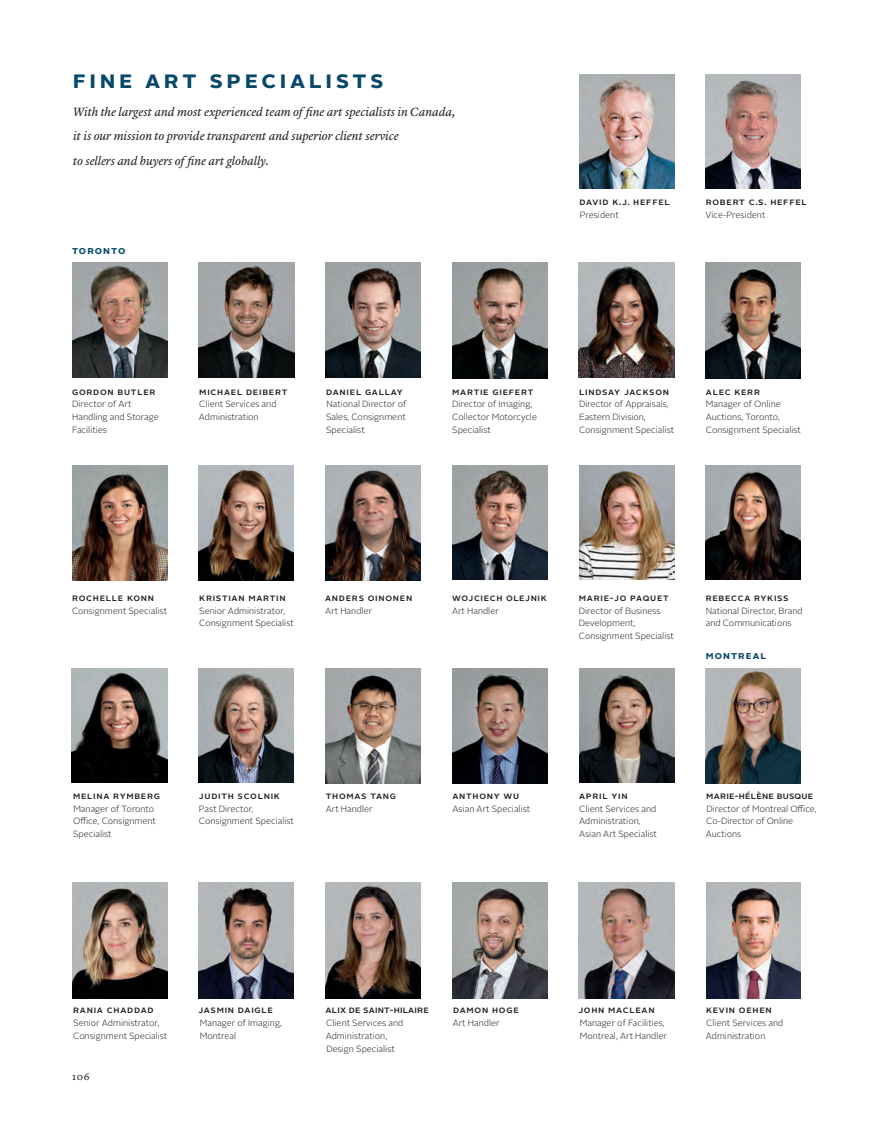
<style>
.page{position:relative;width:891px;height:1134px;background:#fff}
.page>*{position:absolute;margin:0;border:0;box-sizing:border-box;transform-origin:0 0}
.t1{font:700 24px "Alright Sans";letter-spacing:.15em;color:#074969}
.Text_-_Essay_NoIndent{font:italic 12.3px/24.8px "Lyon Text";letter-spacing:-.01em;color:#231f20}
.Provenance___Literature_Heading{font:700 10.5px "Alright Sans";letter-spacing:.1em;color:#074969}
.t2{font:10.2px "Lyon Text";color:#231f20}
.Specialist_name{font:500 9.75px "Alright Sans";letter-spacing:.075em;color:#231f20}
.Specialist_name-2{font:500 9.75px "Alright Sans";letter-spacing:.02em;color:#231f20}
.Specialist_name-3{font:500 9.75px "Alright Sans";letter-spacing:.025em;color:#231f20}
.Specialist_title{font:300 9px/12.8px "Alright Sans";color:#231f20}
</style>
<div class="page">
<img style="left:199px;top:669px;width:95px;height:114px">
<img style="left:325px;top:466px;width:96px;height:114px">
<img style="left:579px;top:262px;width:95px;height:116px">
<img style="left:452px;top:262px;width:96px;height:116px">
<img style="left:199px;top:466px;width:95px;height:114px">
<img style="left:72px;top:669px;width:95px;height:114px">
<img style="left:325px;top:262px;width:96px;height:116px">
<img style="left:706px;top:465px;width:95px;height:115px">
<img style="left:453px;top:466px;width:94px;height:114px">
<img style="left:579px;top:75px;width:95px;height:114px">
<img style="left:706px;top:74px;width:95px;height:115px">
<img style="left:452px;top:669px;width:96px;height:114px">
<img style="left:72px;top:465px;width:95px;height:115px">
<img style="left:706px;top:263px;width:95px;height:115px">
<img style="left:72px;top:263px;width:95px;height:115px">
<img style="left:326px;top:882px;width:95px;height:116px">
<img style="left:199px;top:882px;width:95px;height:116px">
<img style="left:706px;top:669px;width:95px;height:114px">
<img style="left:72px;top:882px;width:95px;height:116px">
<img style="left:325px;top:669px;width:95px;height:114px">
<img style="left:579px;top:669px;width:95px;height:114px">
<img style="left:452px;top:882px;width:96px;height:116px">
<img style="left:579px;top:466px;width:95px;height:114px">
<img style="left:579px;top:882px;width:95px;height:116px">
<img style="left:199px;top:262px;width:95px;height:116px">
<img style="left:706px;top:882px;width:94px;height:116px">
<h1 class="t1" style="left:73px;top:63px;width:312px">Fine Art Specialists</h1>
<p class="Text_-_Essay_NoIndent" style="left:73px;top:98px;width:384px">With the largest and most experienced team of fine art specialists in Canada, it is our mission to provide transparent and superior client service<br>to sellers and buyers of fine art globally.</p>
<p class="Provenance___Literature_Heading" style="left:72px;top:243px;width:55px">toronto</p>
<p class="Specialist_name" style="left:580px;top:195px;width:92px">David K.J. Heff el</p>
<p class="Specialist_title" style="left:580px;top:208px;width:40px">President</p>
<p class="Specialist_name" style="left:706px;top:195px;width:103px">Robert C.S. Heffel</p>
<p class="Specialist_title" style="left:706px;top:208px;width:61px">Vice-President</p>
<p class="Specialist_name" style="left:72px;top:384px;width:85px">gordon butler</p>
<p class="Specialist_title" style="left:72px;top:398px;width:88px">Director of Art<br>Handling and Storage<br>Facilities</p>
<p class="Specialist_name" style="left:199px;top:384px;width:8px">Micha</p>
<p class="Specialist_name" style="left:231px;top:384px;width:58px">el Deibert</p>
<p class="Specialist_title" style="left:199px;top:398px;width:79px">Client Services and<br>Administration</p>
<p class="Specialist_name" style="left:326px;top:384px;width:78px">Daniel Gallay</p>
<p class="Specialist_title" style="left:326px;top:398px;width:82px;text-align:justify">National Director of Sales, Consignment Specialist</p>
<p class="Specialist_name" style="left:452px;top:384px;width:83px">Martie Giefert</p>
<p class="Specialist_title" style="left:452px;top:398px;width:86px">Director of Imaging,<br>Collector Motorcycle<br>Specialist</p>
<p class="Specialist_name" style="left:579px;top:384px;width:24px">Lindsa</p>
<p class="Specialist_name" style="left:614px;top:384px;width:18px">y Jacks</p>
<p class="Specialist_name" style="left:655px;top:384px;width:15px">on</p>
<p class="Specialist_title" style="left:579px;top:398px;width:97px">Director of Appraisals,<br>Eastern Division,<br>Consignment Specialist</p>
<p class="Specialist_name" style="left:706px;top:384px;width:43px">ALEC KERR</p>
<p class="Specialist_title" style="left:706px;top:398px;width:97px">Manager of Online<br>Auctions, Toronto,<br>Consignment Specialist</p>
<p class="Specialist_name" style="left:72px;top:591px;width:84px">roch elle konn</p>
<p class="Specialist_title" style="left:72px;top:604px;width:97px">Consignment Specialist</p>
<p class="Specialist_name" style="left:199px;top:591px;width:88px">Kristian Martin</p>
<p class="Specialist_title" style="left:199px;top:604px;width:96px">Senior Administrator,<br>Consignment Specialist</p>
<p class="Specialist_name" style="left:325px;top:591px;width:89px">Anders Oinonen</p>
<p class="Specialist_title" style="left:325px;top:604px;width:48px">Art Handler</p>
<p class="Specialist_name" style="left:452px;top:591px;width:19px">wojci</p>
<p class="Specialist_name" style="left:484px;top:591px;width:59px">ech olejnik</p>
<p class="Specialist_title" style="left:452px;top:604px;width:48px">Art Handler</p>
<p class="Specialist_name" style="left:579px;top:591px;width:91px">Marie-Jo Paquet</p>
<p class="Specialist_title" style="left:579px;top:604px;width:97px">Director of Business<br>Development,<br>Consignment Specialist</p>
<p class="Specialist_name" style="left:706px;top:591px;width:29px">rebecca</p>
<p class="Specialist_name" style="left:754px;top:591px;width:20px">Rykiss</p>
<p class="Specialist_title" style="left:706px;top:604px;width:99px">National Director, Brand and Communications</p>
<p class="Provenance___Literature_Heading" style="left:706px;top:647px;width:62px">montreal</p>
<p class="Specialist_name" style="left:73px;top:789px;width:88px">Melina Rymberg</p>
<p class="Specialist_title" style="left:73px;top:802px;width:84px">Manager of Toronto<br>Office, Consignment<br>Specialist</p>
<p class="Specialist_name" style="left:199px;top:789px;width:77px">Judith Scolnik</p>
<p class="Specialist_title" style="left:199px;top:802px;width:97px">Past Director,<br>Consignment Specialist</p>
<p class="Specialist_name" style="left:326px;top:789px;width:72px">Thomas Tang</p>
<p class="Specialist_title" style="left:326px;top:802px;width:48px">Art Handler</p>
<p class="Specialist_name" style="left:452px;top:789px;width:35px">ANTHONY</p>
<p class="Specialist_name" style="left:504px;top:789px;width:17px">WU</p>
<p class="Specialist_title" style="left:452px;top:802px;width:79px">Asian Art Specialist</p>
<p class="Specialist_name" style="left:579px;top:789px;width:49px">APRIL YIN</p>
<p class="Specialist_title" style="left:579px;top:802px;width:79px">Client Services and<br>Administration,<br>Asian Art Specialist</p>
<p class="Specialist_name-3" style="left:706px;top:789px;width:77px">Marie-Hélène bus</p>
<p class="Specialist_name" style="left:795px;top:789px;width:20px">que</p>
<p class="Specialist_title" style="left:706px;top:802px;width:112px">Director of Montreal Office,<br>Co-Director of Online<br>Auctions</p>
<p class="Specialist_name" style="left:73px;top:1003px;width:48px">Rania Chaddad</p>
<p class="Specialist_title" style="left:73px;top:1017px;width:96px">Senior Administrator,<br>Consignment Specialist</p>
<p class="t2" style="left:72px;top:1069px;width:19px">106</p>
<p class="Specialist_name" style="left:198px;top:1003px;width:76px">Jas min DAigle</p>
<p class="Specialist_title" style="left:200px;top:1017px;width:84px">Manager of Imaging,<br>Montreal</p>
<p class="Specialist_name-2" style="left:326px;top:1003px;width:98px">ALIX DE SAINT-hILAIRE</p>
<p class="Specialist_title" style="left:326px;top:1017px;width:79px">Client Services and<br>Administration,<br>Design Specialist</p>
<p class="Specialist_name" style="left:453px;top:1003px;width:22px">DAMON</p>
<p class="Specialist_name" style="left:492px;top:1003px;width:15px">HOGE</p>
<p class="Specialist_title" style="left:453px;top:1017px;width:48px">Art Handler</p>
<p class="Specialist_name" style="left:578px;top:1003px;width:38px">John Mac</p>
<p class="Specialist_name" style="left:630px;top:1003px;width:27px">lean</p>
<p class="Specialist_title" style="left:580px;top:1017px;width:89px">Manager of Facilities,<br>Montreal, Art Handler</p>
<p class="Specialist_name" style="left:706px;top:1003px;width:67px">Kevin Oehen</p>
<p class="Specialist_title" style="left:706px;top:1017px;width:79px">Client Services and<br>Administration</p>
</div>
